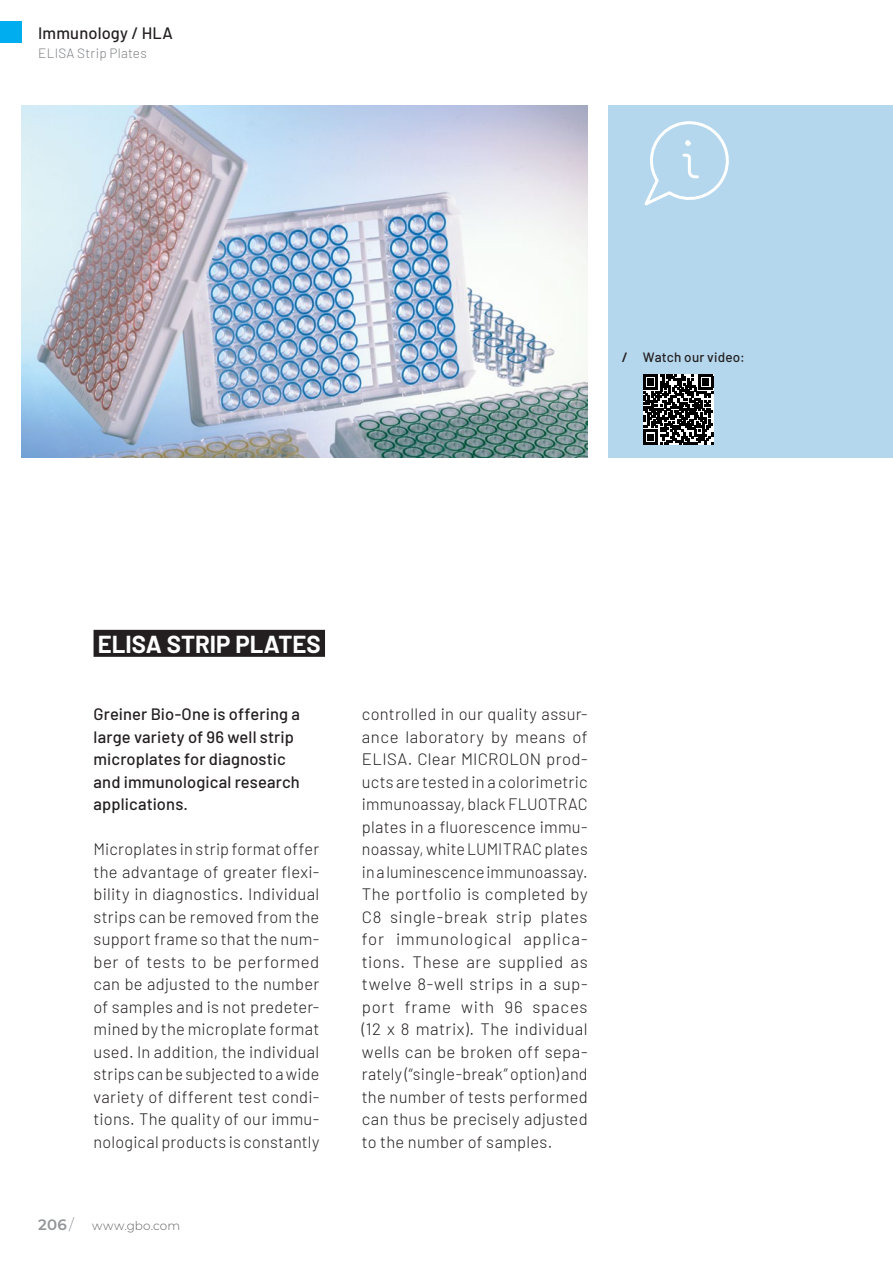
<style>
.page{position:relative;width:893px;height:1263px;background:#fff}
.page>*{position:absolute;margin:0;border:0;box-sizing:border-box;transform-origin:0 0}
.AD_Title_Product_bra{font:700 24px "Barlow";color:#fff}
.Copy_1{font:300 16.5px/22.5px "Barlow";letter-spacing:.015em;color:#231f20;text-align:justify}
.Lead_text_1_Catalogu{font:500 16.5px/22.5px "Barlow";letter-spacing:.005em;color:#231f20}
.t1{font:300 13.5px "Barlow";letter-spacing:.02em;color:#808285}
.t2{font:500 13.5px "Barlow";letter-spacing:.015em;color:#231f20}
.t3{font:300 12px "Montserrat";letter-spacing:.015em;color:#636366}
.s1{font-weight:600}
.s2{font-weight:600;font-size:15px;color:#939598}
.s3{font-size:15px;color:#939598}
</style>
<div class="page">
<div style="left:0;top:21px;width:21px;height:22px;background:#00aeef"></div>
<div style="left:609px;top:105px;width:284px;height:353px;background:#b4d7ed"></div>
<svg style="left:643px;top:375px;width:70px;height:70px;background:#4e4e4e"></svg>
<img style="left:21px;top:105px;width:567px;height:353px">
<svg style="left:644px;top:121px;width:85px;height:85px"></svg>
<div style="left:94px;top:630px;width:231px;height:27px;background:#231f20"></div>
<p class="Lead_text_1_Catalogu" style="left:38px;top:21px;width:136px">Immunology / HLA</p>
<p class="t1" style="left:38px;top:43px;width:110px">ELISA Strip Plates</p>
<p class="t2" style="left:622px;top:347px;width:125px"><span class="s1">/</span> Watch our video:</p>
<p class="AD_Title_Product_bra" style="left:98px;top:626px;width:224px">ELISA STRIP PLATES</p>
<p class="Lead_text_1_Catalogu" style="left:94px;top:701px;width:208px">Greiner Bio-One is offering a large variety of 96 well strip microplates for diagnostic and immunological research applications.</p>
<p class="Copy_1" style="left:94px;top:837px;width:227px">Microplates in strip format offer the advantage of greater flexi&shy;bility in diagnostics. Individual strips can be removed from the support frame so that the num&shy;ber of tests to be performed can be adjusted to the number of samples and is not predeter&shy;mined by the microplate format used. In addition, the individual strips can be subjected to a wide variety of different test condi&shy;tions. The quality of our immu&shy;nological products is constantly</p>
<p class="t3" style="left:38px;top:1218px;width:143px"><span class="s2">206</span> <span class="s3">/</span> www.gbo.com</p>
<p class="Copy_1" style="left:362px;top:702px;width:227px">controlled in our quality assur&shy;ance laboratory by means of ELISA. Clear MICROLON prod&shy;ucts are tested in a colorimetric immunoassay, black FLUOTRAC plates in a fluorescence immu&shy;noassay, white LUMITRAC plates in a luminescence immunoassay.</p>
<p class="Copy_1" style="left:362px;top:882px;width:227px">The portfolio is completed by C8 single-break strip plates for immunological applica&shy;tions. These are supplied as twelve 8-well strips in a sup&shy;port frame with 96 spaces (12 x 8 matrix). The individual wells can be broken off sepa&shy;rately (“single-break” option) and the number of tests performed can thus be precisely adjusted to the number of samples.</p>
</div>
